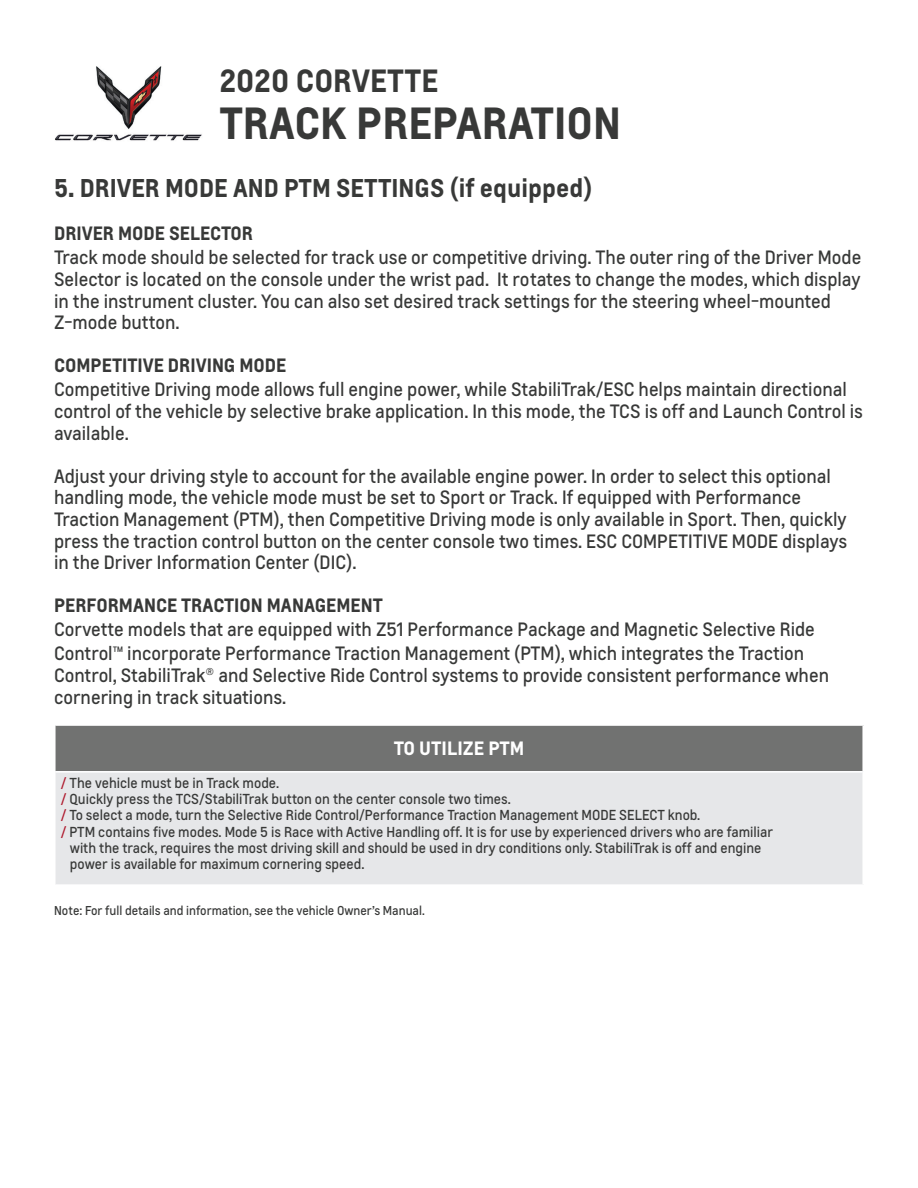
<style>
.page{position:relative;width:918px;height:1188px;background:#fff}
.page>*{position:absolute;margin:0;border:0;box-sizing:border-box;transform-origin:0 0}
.t1{font:700 42px "Louis Global 2";color:#383938}
.t2{font:700 30px "Louis Global 2";color:#383938}
.t3{font:700 24px "Louis Global 2";color:#383938}
.t4{font:18px/21.6px "Louis Global 2";color:#383938}
.t5{font:700 18px "Louis Global 2";color:#383938}
.t6{font:700 18px "Louis Global 2";color:#fff}
.t7{font:13.5px "Louis Global 2";color:#383938}
.t8{font:12px "Louis Global 2";color:#383938}
.s1{color:#ae172b}
</style>
<div class="page">
<img style="left:55px;top:66px;width:147px;height:75px">
<div style="left:55px;top:725px;width:808px;height:47px;background:#717271"></div>
<div style="left:55px;top:772px;width:808px;height:113px;background:#e6e7e9"></div>
<hr style="left:54px;top:724px;width:810px;height:2px;background:#fff">
<hr style="left:56px;top:771px;width:806px;height:2px;background:#fff">
<hr style="left:54px;top:884px;width:810px;height:2px;background:#fff">
<hr style="left:54px;top:726px;width:2px;height:46px;background:#fff">
<hr style="left:862px;top:726px;width:2px;height:46px;background:#fff">
<hr style="left:54px;top:772px;width:2px;height:112px;background:#fff">
<hr style="left:862px;top:772px;width:2px;height:112px;background:#fff">
<p class="t2" style="left:219px;top:59px;width:220px">2020 CORVETTE</p>
<p class="t1" style="left:219px;top:92px;width:403px">TRACK PREPARATION</p>
<p class="t3" style="left:54px;top:171px;width:540px">5. DRIVER MODE AND PTM SETTINGS (if equipped)</p>
<p class="t5" style="left:54px;top:220px;width:201px">DRIVER MODE SELECTOR</p>
<p class="t4" style="left:54px;top:247px;width:809px">Track mode should be selected for track use or competitive driving. The outer ring of the Driver Mode Selector is located on the console under the wrist pad. It rotates to change the modes, which display in the instrument cluster. You can also set desired track settings for the steering wheel-mounted Z-mode button.</p>
<p class="t5" style="left:54px;top:352px;width:234px">COMPETITIVE DRIVING MODE</p>
<p class="t4" style="left:54px;top:379px;width:810px">Competitive Driving mode allows full engine power, while StabiliTrak/ESC helps maintain directional control of the vehicle by selective brake application. In this mode, the TCS is off and Launch Control is available.</p>
<p class="t4" style="left:54px;top:465px;width:795px">Adjust your driving style to account for the available engine power. In order to select this optional handling mode, the vehicle mode must be set to Sport or Track. If equipped with Performance Traction Management (PTM), then Competitive Driving mode is only available in Sport. Then, quickly press the traction control button on the center console two times. ESC COMPETITIVE MODE displays in the Driver Information Center (DIC).</p>
<p class="t5" style="left:54px;top:592px;width:330px">PERFORMANCE TRACTION MANAGEMENT</p>
<p class="t4" style="left:54px;top:618px;width:762px;line-height:24px">Corvette models that are equipped with Z51 Performance Package and Magnetic Selective Ride<br>Control™ incorporate Performance Traction Management (PTM), which integrates the Traction</p>
<p class="t4" style="left:54px;top:664px;width:777px">Control, StabiliTrak® and Selective Ride Control systems to provide consistent performance when cornering in track situations.</p>
<p class="t6" style="left:394px;top:735px;width:132px">TO UTILIZE PTM</p>
<p class="t7" style="left:61px;top:774px;width:220px"><span class="s1">/</span> The vehicle must be in Track mode.</p>
<p class="t7" style="left:61px;top:790px;width:452px"><span class="s1">/</span> Quickly press the TCS/StabiliTrak button on the center console two times.</p>
<p class="t7" style="left:61px;top:806px;width:641px"><span class="s1">/</span> To select a mode, turn the Selective Ride Control/Performance Traction Management MODE SELECT knob.</p>
<p class="t7" style="left:61px;top:822px;width:714px"><span class="s1">/</span> PTM contains five modes. Mode 5 is Race with Active Handling off. It is for use by experienced drivers who are familiar</p>
<p class="t7" style="left:70px;top:839px;width:693px">with the track, requires the most driving skill and should be used in dry conditions only. StabiliTrak is off and engine</p>
<p class="t7" style="left:70px;top:855px;width:296px">power is available for maximum cornering speed.</p>
<p class="t8" style="left:54px;top:902px;width:372px">Note: For full details and information, see the vehicle Owner’s Manual.</p>
</div>
